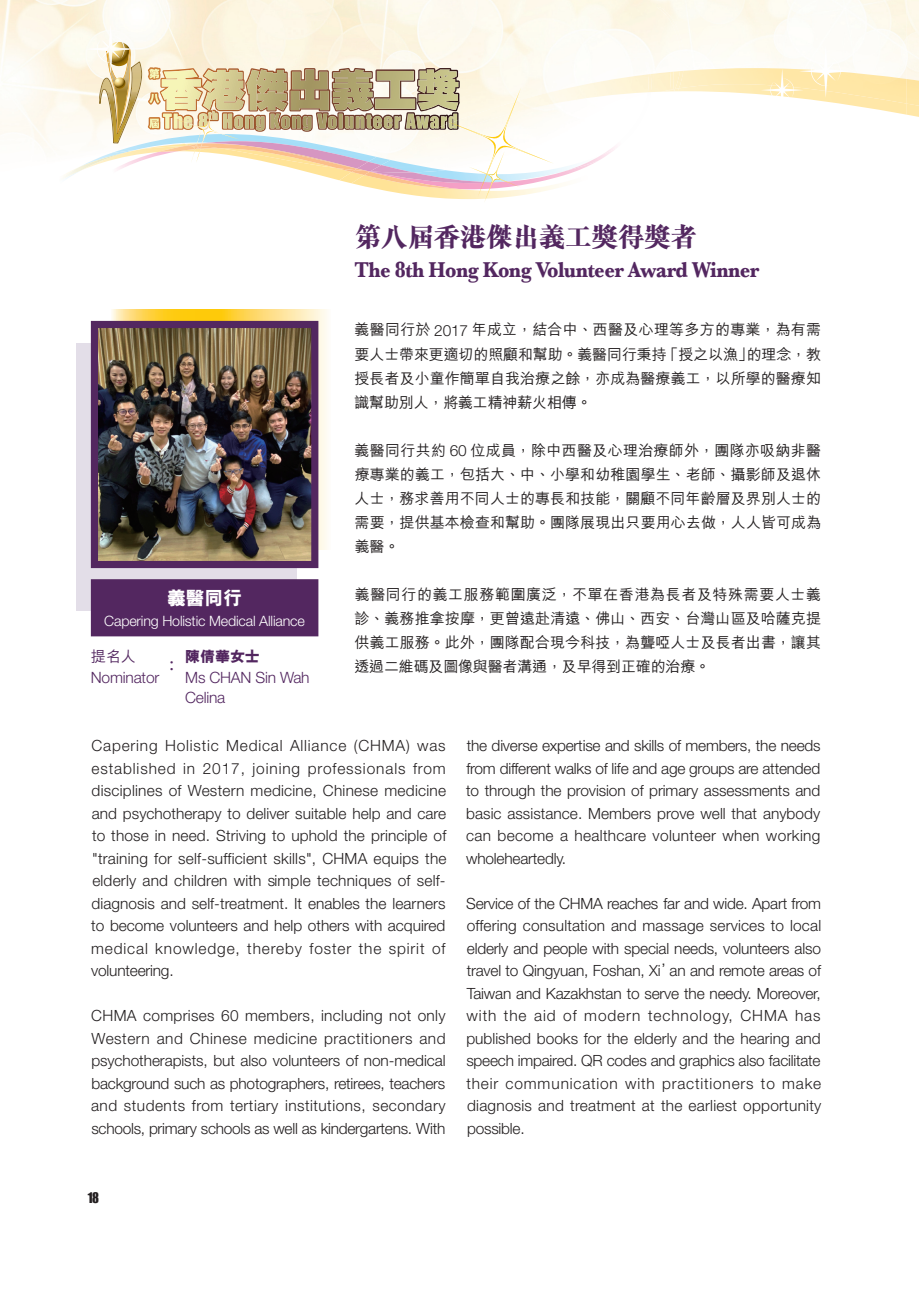
<style>
.page{position:relative;width:919px;height:1289px;background:#fff}
.page>*{position:absolute;margin:0;border:0;box-sizing:border-box;transform-origin:0 0}
.t1{font:800 27px "M Sung HK";letter-spacing:-.025em;color:#532760}
.t2{font:700 22.5px "Baskerville";letter-spacing:-.025em;color:#532760;scale:.9 1}
.t3{font:500 20.1px "M Sung HK";color:#532760}
.t4{font:800 18.9px "M Hei HK";color:#fff}
.t5{font:300 15.6px/20.1px "Helvetica Neue LT Std";letter-spacing:-.015em;color:#532760}
.t6{font:300 15.45px/22.5px "Helvetica Neue LT Std";letter-spacing:.015em;color:#231f20;text-align:justify}
.t7{font:800 15.15px "M Hei HK";letter-spacing:-.015em;color:#532760}
.t8{font:500 15.15px "M Hei HK";color:#532760}
.t9{font:500 15px/24px "M Hei HK";letter-spacing:.005em;color:#231f20;text-align:justify}
.t10{font:300 14.25px "Helvetica Neue LT Std";letter-spacing:-.015em;color:#fff}
.t11{font:13.5px "Impact";color:#231f20;scale:.95 1}
.s1{font-family:"Helvetica Neue LT Std";font-weight:300;font-size:15.45px}
.s2{font-family:"M Hei HK";font-weight:500;font-size:15px}
</style>
<div class="page">
<img style="left:0;top:0;width:208px;height:149px">
<img style="left:161px;top:68px;width:48px;height:49px">
<img style="left:161px;top:68px;width:46px;height:43px">
<img style="left:162px;top:112px;width:31px;height:18px">
<svg style="left:246px;top:68px;width:212px;height:23px;background:#b5a37a"></svg>
<svg style="left:148px;top:67px;width:13px;height:62px"></svg>
<img style="left:110px;top:135px;width:70px;height:11px">
<img style="left:193px;top:102px;width:4px;height:3px">
<img style="left:197px;top:98px;width:3px;height:7px">
<img style="left:193px;top:105px;width:7px;height:26px">
<svg style="left:174px;top:111px;width:26px;height:18px"></svg>
<img style="left:180px;top:131px;width:20px;height:13px">
<img style="left:184px;top:136px;width:15px;height:7px">
<img style="left:666px;top:55px;width:7px;height:16px">
<img style="left:200px;top:91px;width:390px;height:108px">
<img style="left:81px;top:146px;width:92px;height:20px">
<img style="left:140px;top:144px;width:44px;height:5px">
<img style="left:64px;top:152px;width:63px;height:27px">
<img style="left:201px;top:170px;width:151px;height:2px">
<img style="left:201px;top:143px;width:156px;height:27px">
<img style="left:364px;top:172px;width:93px;height:17px">
<img style="left:248px;top:146px;width:109px;height:23px">
<img style="left:157px;top:146px;width:27px;height:6px">
<svg style="left:184px;top:143px;width:23px;height:20px"></svg>
<img style="left:852px;top:103px;width:54px;height:12px">
<img style="left:679px;top:68px;width:227px;height:35px">
<img style="left:200px;top:180px;width:151px;height:19px">
<img style="left:368px;top:71px;width:315px;height:94px">
<img style="left:647px;top:74px;width:4px;height:18px">
<img style="left:357px;top:162px;width:24px;height:9px">
<svg style="left:661px;top:88px;width:18px;height:4px"></svg>
<img style="left:339px;top:172px;width:25px;height:11px">
<img style="left:352px;top:170px;width:18px;height:5px">
<svg style="left:355px;top:168px;width:15px;height:4px"></svg>
<svg style="left:760px;top:45px;width:92px;height:61px"></svg>
<img style="left:86px;top:24px;width:49px;height:43px">
<svg style="left:99px;top:42px;width:43px;height:101px"></svg>
<svg style="left:445px;top:88px;width:109px;height:108px"></svg>
<svg style="left:459px;top:102px;width:80px;height:80px;fill:#fefaf2"></svg>
<svg style="left:468px;top:151px;width:52px;height:52px"></svg>
<svg style="left:475px;top:158px;width:38px;height:38px"></svg>
<img style="left:906px;top:0;width:12px;height:79px">
<img style="left:906px;top:106px;width:12px;height:11px">
<img style="left:906px;top:79px;width:12px;height:27px">
<div style="left:77px;top:343px;width:220px;height:267px;background:#e3dee8"></div>
<svg style="left:110px;top:309px;width:217px;height:240px;background:#f9e29c"></svg>
<img style="left:99px;top:329px;width:211px;height:231px">
<div style="left:91px;top:321px;width:227px;height:247px;border:7px solid #532760"></div>
<div style="left:91px;top:579px;width:227px;height:57px;background:#532760"></div>
<p class="t4" style="left:167px;top:585px;width:76px">義醫同行</p>
<p class="t10" style="left:104px;top:612px;width:202px">Capering Holistic Medical Alliance</p>
<p class="t8" style="left:91px;top:645px;width:46px">提名人</p>
<p class="t5" style="left:91px;top:666px;width:70px">Nominator</p>
<p class="t7" style="left:185px;top:646px;width:76px">陳倩華女士</p>
<p class="t5" style="left:185px;top:666px;width:126px">Ms CHAN Sin Wah<br>Celina</p>
<h3 class="t3" style="left:169px;top:648px;width:7px">:</h3>
<h1 class="t1" style="left:354px;top:218px;width:344px">第八屆香港傑出義工獎得獎者</h1>
<h2 class="t2" style="left:354px;top:257px;width:451px">The 8th Hong Kong Volunteer Award Winner</h2>
<p class="t9" style="left:354px;top:317px;width:468px">義醫同行於 <span class="s1">2017</span> 年成立，結合中、西醫及心理等多方的專業，為有需要人士帶來更適切的照顧和幫助。義醫同行秉持「授之以漁」的理念，教授長者及小童作簡單自我治療之餘，亦成為醫療義工，以所學的醫療知識幫助別人，將義工精神薪火相傳。</p>
<p class="t9" style="left:354px;top:437px;width:468px">義醫同行共約 <span class="s1">60</span> 位成員，除中西醫及心理治療師外，團隊亦吸納非醫療專業的義工，包括大、中、小學和幼稚園學生、老師、攝影師及退休人士，務求善用不同人士的專長和技能，關顧不同年齡層及界別人士的需要，提供基本檢查和幫助。團隊展現出只要用心去做，人人皆可成為義醫。</p>
<p class="t9" style="left:354px;top:581px;width:468px">義醫同行的義工服務範圍廣泛，不單在香港為長者及特殊需要人士義診、義務推拿按摩，更曾遠赴清遠、佛山、西安、台灣山區及哈薩克提供義工服務。此外，團隊配合現今科技，為聾啞人士及長者出書，讓其透過二維碼及圖像與醫者溝通，及早得到正確的治療。</p>
<p class="t6" style="left:91px;top:734px;width:357px">Capering Holistic Medical Alliance (CHMA) was established in 2017, joining professionals from disciplines of Western medicine, Chinese medicine and psychotherapy to deliver suitable help and care to those in need. Striving to uphold the principle of "training for self-sufficient skills", CHMA equips the elderly and children with simple techniques of self&shy;diagnosis and self-treatment. It enables the learners to become volunteers and help others with acquired medical knowledge, thereby foster the spirit of volunteering.</p>
<p class="t6" style="left:91px;top:1004px;width:356px">CHMA comprises 60 members, including not only Western and Chinese medicine practitioners and psychotherapists, but also volunteers of non-medical background such as photographers, retirees, teachers and students from tertiary institutions, secondary schools, primary schools as well as kindergartens. With</p>
<p class="t6" style="left:466px;top:734px;width:356px">the diverse expertise and skills of members, the needs from different walks of life and age groups are attended to through the provision of primary assessments and basic assistance. Members prove well that anybody can become a healthcare volunteer when working wholeheartedly.</p>
<p class="t6" style="left:466px;top:891px;width:356px">Service of the CHMA reaches far and wide. Apart from offering consultation and massage services to local elderly and people with special needs, volunteers also travel to Qingyuan, Foshan, Xi<span class="s2">’</span>an and remote areas of Taiwan and Kazakhstan to serve the needy. Moreover, with the aid of modern technology, CHMA has published books for the elderly and the hearing and speech impaired. QR codes and graphics also facilitate their communication with practitioners to make diagnosis and treatment at the earliest opportunity possible.</p>
<p class="t11" style="left:88px;top:1187px;width:13px">18</p>
</div>
